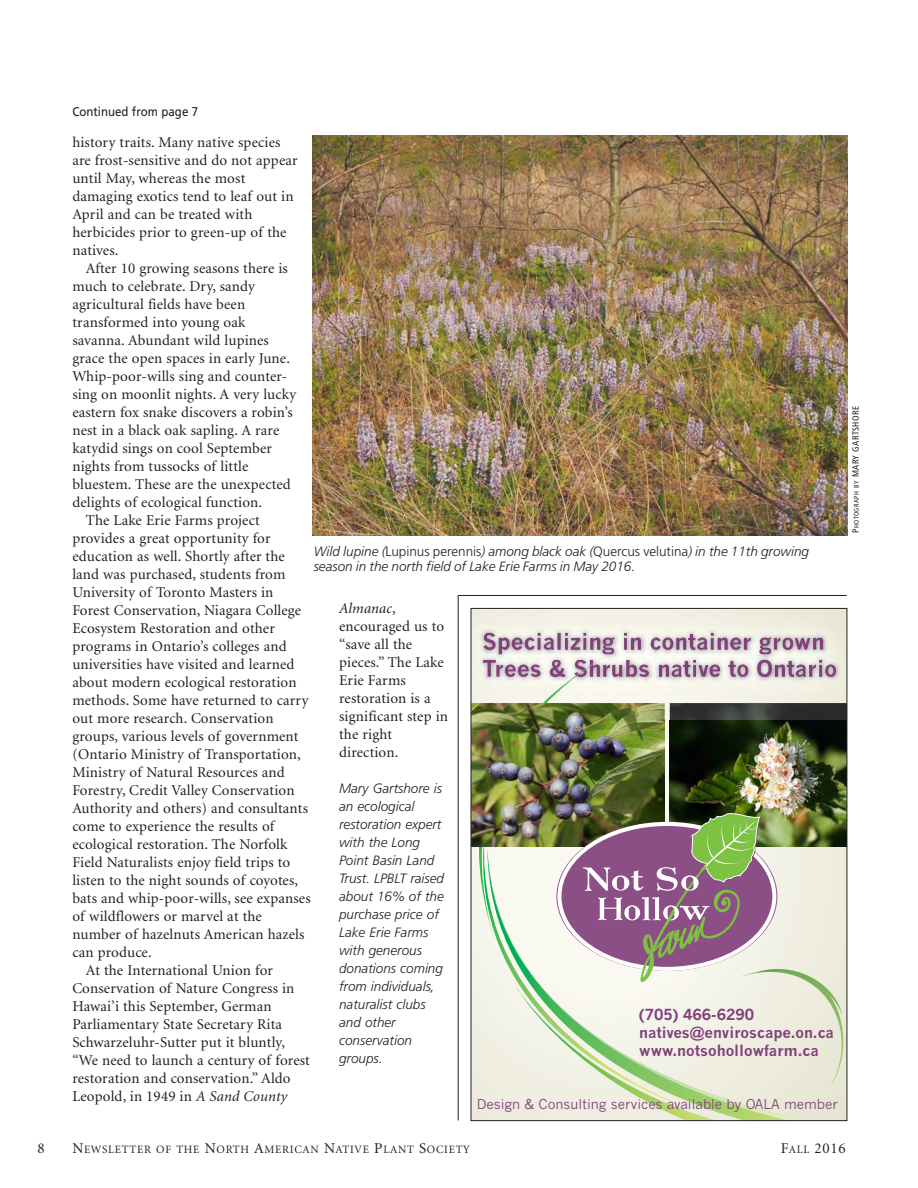
<style>
.page{position:relative;width:918px;height:1188px;background:#fff}
.page>*{position:absolute;margin:0;border:0;box-sizing:border-box;transform-origin:0 0}
.t1{font:15px/18px "Minion";letter-spacing:.01em;color:#231f20}
.t2{font:15px/18px "News Gothic MT Bold+T42";color:#823f7c}
.t3{font:italic 300 13.5px/18px "Frutiger";color:#231f20}
.t4{font:13.5px "News Gothic MT+T42";color:#823f7c}
.t5{font:12.75px "Frutiger";color:#231f20;scale:.9 1}
.t6{font:11.25px "Minion";letter-spacing:.065em;color:#231f20}
.t7{font:condensed 9px "Frutiger";letter-spacing:.05em;color:#231f20}
.s1{font-style:italic}
.s2{font-style:normal}
.s3{font-size:6.75px}
.s4{font-size:15px}
.s5{font-size:11.25px}
</style>
<div class="page">
<img style="left:312px;top:135px;width:535px;height:400px">
<hr style="left:458px;top:595px;width:1px;height:525px;background:#231f20">
<hr style="left:458px;top:595px;width:389px;height:1px;background:#231f20">
<img style="left:473px;top:720px;width:372px;height:399px">
<img style="left:810px;top:968px;width:34px;height:119px">
<img style="left:487px;top:847px;width:323px;height:272px">
<img style="left:473px;top:847px;width:222px;height:263px">
<img style="left:516px;top:987px;width:201px;height:132px">
<img style="left:670px;top:720px;width:175px;height:126px">
<img style="left:473px;top:703px;width:192px;height:144px">
<svg style="left:559px;top:824px;width:215px;height:145px;fill:#8b4f85"></svg>
<svg style="left:582px;top:810px;width:180px;height:173px;background:#9b858c"></svg>
<img style="left:473px;top:610px;width:181px;height:93px">
<img style="left:551px;top:655px;width:56px;height:26px">
<svg style="left:496px;top:665px;width:7px;height:12px"></svg>
<img style="left:483px;top:660px;width:13px;height:17px">
<img style="left:483px;top:633px;width:171px;height:21px">
<img style="left:485px;top:648px;width:169px;height:6px">
<div style="left:476px;top:681px;width:178px;height:15px;background:#f8f7ec"></div>
<img style="left:839px;top:703px;width:6px;height:17px">
<img style="left:654px;top:610px;width:185px;height:110px">
<img style="left:654px;top:624px;width:185px;height:72px">
<p class="t5" style="left:72px;top:107px;width:141px">Continued from page 7</p>
<p class="t1" style="left:72px;top:135px;width:227px">history traits. Many native species are frost-sensitive and do not appear until May, whereas the most damaging exotics tend to leaf out in<br>April and can be treated with herbicides prior to green-up of the natives.</p>
<p class="t1" style="left:86px;top:261px;width:204px">After 10 growing seasons there is</p>
<p class="t1" style="left:72px;top:279px;width:184px">much to celebrate. Dry, sandy</p>
<p class="t1" style="left:72px;top:297px;width:174px">agricultural fields have been</p>
<p class="t1" style="left:72px;top:315px;width:175px">transformed into young oak</p>
<p class="t1" style="left:72px;top:333px;width:198px">savanna. Abundant wild lupines</p>
<p class="t1" style="left:72px;top:351px;width:219px">grace the open spaces in early June.</p>
<p class="t1" style="left:72px;top:369px;width:217px">Whip-poor-wills sing and counter-</p>
<p class="t1" style="left:72px;top:387px;width:225px">sing on moonlit nights. A very lucky</p>
<p class="t1" style="left:72px;top:405px;width:222px">eastern fox snake discovers a robin’s</p>
<p class="t1" style="left:72px;top:423px;width:208px">nest in a black oak sapling. A rare</p>
<p class="t1" style="left:72px;top:441px;width:201px">katydid sings on cool September</p>
<p class="t1" style="left:72px;top:459px;width:177px">nights from tussocks of little</p>
<p class="t1" style="left:72px;top:477px;width:220px">bluestem. These are the unexpected</p>
<p class="t1" style="left:72px;top:495px;width:191px">delights of ecological function.</p>
<p class="t1" style="left:86px;top:513px;width:175px">The Lake Erie Farms project</p>
<p class="t1" style="left:72px;top:531px;width:200px">provides a great opportunity for</p>
<p class="t1" style="left:72px;top:549px;width:214px">education as well. Shortly after the</p>
<p class="t1" style="left:72px;top:567px;width:215px">land was purchased, students from</p>
<p class="t1" style="left:72px;top:585px;width:203px">University of Toronto Masters in</p>
<p class="t1" style="left:72px;top:603px;width:230px">Forest Conservation, Niagara College</p>
<p class="t1" style="left:72px;top:621px;width:204px">Ecosystem Restoration and other</p>
<p class="t1" style="left:72px;top:639px;width:216px">programs in Ontario’s colleges and</p>
<p class="t1" style="left:72px;top:657px;width:224px">universities have visited and learned</p>
<p class="t1" style="left:72px;top:675px;width:226px">about modern ecological restoration</p>
<p class="t1" style="left:72px;top:693px;width:238px">methods. Some have returned to carry</p>
<p class="t1" style="left:72px;top:711px;width:203px">out more research. Conservation</p>
<p class="t1" style="left:72px;top:729px;width:228px">groups, various levels of government</p>
<p class="t1" style="left:72px;top:747px;width:230px">(Ontario Ministry of Transportation,</p>
<p class="t1" style="left:72px;top:765px;width:214px">Ministry of Natural Resources and</p>
<p class="t1" style="left:72px;top:783px;width:224px">Forestry, Credit Valley Conservation</p>
<p class="t1" style="left:72px;top:801px;width:237px">Authority and others) and consultants</p>
<p class="t1" style="left:72px;top:819px;width:203px">come to experience the results of</p>
<p class="t1" style="left:72px;top:837px;width:217px">ecological restoration. The Norfolk</p>
<p class="t1" style="left:72px;top:855px;width:219px">Field Naturalists enjoy field trips to</p>
<p class="t1" style="left:72px;top:873px;width:227px">listen to the night sounds of coyotes,</p>
<p class="t1" style="left:72px;top:891px;width:240px">bats and whip-poor-wills, see expanses</p>
<p class="t1" style="left:72px;top:909px;width:191px">of wildflowers or marvel at the</p>
<p class="t1" style="left:72px;top:927px;width:234px">number of hazelnuts American hazels</p>
<p class="t1" style="left:72px;top:945px;width:81px">can produce.</p>
<p class="t1" style="left:86px;top:963px;width:189px">At the International Union for</p>
<p class="t1" style="left:72px;top:981px;width:224px">Conservation of Nature Congress in</p>
<p class="t1" style="left:72px;top:999px;width:201px">Hawai’i this September, German</p>
<p class="t1" style="left:72px;top:1017px;width:211px">Parliamentary State Secretary Rita</p>
<p class="t1" style="left:72px;top:1035px;width:214px">Schwarzeluhr-Sutter put it bluntly,</p>
<p class="t1" style="left:72px;top:1053px;width:239px">“We need to launch a century of forest</p>
<p class="t1" style="left:72px;top:1071px;width:220px">restoration and conservation.” Aldo</p>
<p class="t1" style="left:72px;top:1089px;width:216px">Leopold, in 1949 in <span class="s1">A Sand County</span></p>
<p class="t3" style="left:314px;top:545px;width:497px;line-height:15px">Wild lupine (<span class="s2">Lupinus perennis</span>) among black oak (<span class="s2">Quercus velutina</span>) in the 11th growing season in the north field of Lake Erie Farms in May 2016.</p>
<p class="t1" style="left:339px;top:600px;width:110px"><span class="s1">Almanac</span>, encouraged us to “save all the pieces.” The Lake<br>Erie Farms restoration is a significant step in the right direction.</p>
<p class="t3" style="left:339px;top:780px;width:106px">Mary Gartshore is an ecological restoration expert with the Long<br>Point Basin Land<br>Trust. LPBLT raised about 16% of the purchase price of<br>Lake Erie Farms with generous donations coming from individuals, naturalist clubs and other conservation groups.</p>
<p class="t2" style="left:639px;top:1005px;width:196px">(705) 466-6290 natives@enviroscape.on.ca www.notsohollowfarm.ca</p>
<p class="t4" style="left:477px;top:1096px;width:363px">Design &amp; Consulting services available by OALA member</p>
<p class="t7" style="left:852px;top:533px;width:128px;rotate:-90deg">P<span class="s3">HOTOGRAPH BY</span> MARY GARTSHORE</p>
<p class="t1" style="left:37px;top:1140px;width:9px">8</p>
<p class="t6" style="left:72px;top:1145px;width:399px"><span class="s4">N</span>EWSLETTER OF THE <span class="s4">N</span>ORTH <span class="s4">A</span>MERICAN <span class="s4">N</span>ATIVE <span class="s4">P</span>LANT <span class="s4">S</span>OCIETY</p>
<p class="t1" style="left:781px;top:1140px;width:66px">F<span class="s5">ALL</span> 2016</p>
</div>
